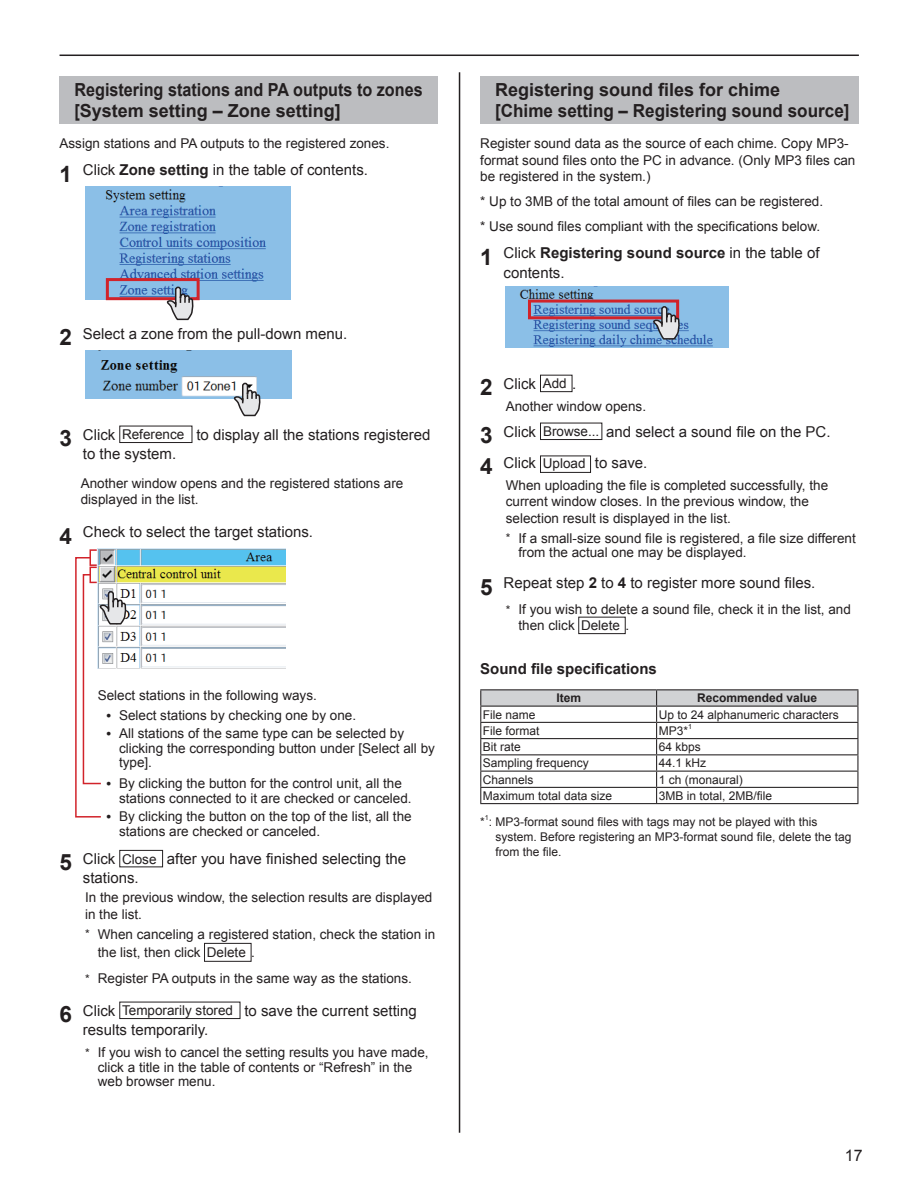
<style>
.page{position:relative;width:918px;height:1188px;background:#fff}
.page>*{position:absolute;margin:0;border:0;box-sizing:border-box;transform-origin:0 0}
.t1{font:700 22.5px "Arial";color:#231f20}
.t2{font:700 18px/21px "Arial";color:#231f20}
.t3{font:700 18px/21px "Arial";color:#231f20;scale:.9 1}
.t4{font:15.9px "Arial";color:#231f20}
.t5{font:15px/18.8px "Arial";color:#231f20}
.t6{font:700 15px "Arial";color:#231f20}
.t7{font:13.5px/16.5px "Arial";color:#231f20}
.t8{font:12px/26.4px "Arial";color:#231f20}
.t9{font:700 12px "Arial";color:#231f20}
.t10{font:7.05px "Arial";color:#231f20}
.s1{font-weight:700}
.s2{font-weight:700;font-size:22.5px}
.s3{font-size:13.5px}
.s4{font-size:15px}
.s5{font-size:12px}
.s6{font-weight:400}
</style>
<div class="page">
<hr style="left:60px;top:55px;width:799px;height:1px;background:#231f20">
<div style="left:60px;top:77px;width:378px;height:47px;background:#bcbdc0"></div>
<img style="left:85px;top:187px;width:206px;height:112px">
<img style="left:85px;top:351px;width:206px;height:48px">
<div style="left:120px;top:426px;width:72px;height:17px;border:1px solid #231f20"></div>
<img style="left:98px;top:549px;width:187px;height:119px">
<div style="left:120px;top:850px;width:43px;height:17px;border:1px solid #231f20"></div>
<div style="left:204px;top:943px;width:47px;height:19px;border:1px solid #231f20"></div>
<div style="left:120px;top:1002px;width:120px;height:17px;border:1px solid #231f20"></div>
<div style="left:480px;top:77px;width:378px;height:47px;background:#bcbdc0"></div>
<img style="left:506px;top:286px;width:222px;height:62px">
<div style="left:540px;top:375px;width:32px;height:17px;border:1px solid #231f20"></div>
<div style="left:540px;top:423px;width:62px;height:17px;border:1px solid #231f20"></div>
<div style="left:540px;top:456px;width:51px;height:17px;border:1px solid #231f20"></div>
<div style="left:579px;top:617px;width:46px;height:17px;border:1px solid #231f20"></div>
<hr style="left:480px;top:689px;width:177px;height:1px;background:#231f20">
<hr style="left:657px;top:689px;width:201px;height:1px;background:#231f20">
<svg style="left:480px;top:690px;width:378px;height:113px"></svg>
<hr style="left:480px;top:803px;width:378px;height:1px;background:#231f20">
<hr style="left:459px;top:72px;width:1px;height:1061px;background:#231f20">
<svg style="left:232px;top:382px;width:29px;height:35px"></svg>
<div style="left:106px;top:278px;width:94px;height:22px;border:3px solid #d1232a"></div>
<svg style="left:165px;top:286px;width:29px;height:35px"></svg>
<div style="left:528px;top:300px;width:151px;height:19px;border:3px solid #d1232a"></div>
<svg style="left:651px;top:305px;width:29px;height:43px"></svg>
<div style="left:90px;top:549px;width:8px;height:17px;border:2px solid #d1232a"></div>
<svg style="left:75px;top:556px;width:52px;height:262px"></svg>
<h2 class="t3" style="left:74px;top:79px;width:389px">Registering stations and PA outputs to zones [System setting – Zone setting]</h2>
<p class="t7" style="left:60px;top:135px;width:331px">Assign stations and PA outputs to the registered zones.</p>
<p class="t5" style="left:83px;top:161px;width:287px">Click <span class="s1">Zone setting</span> in the table of contents.</p>
<h1 class="t1" style="left:60px;top:161px;width:14px">1</h1>
<h1 class="t1" style="left:60px;top:325px;width:14px">2</h1>
<p class="t5" style="left:83px;top:324px;width:266px">Select a zone from the pull-down menu.</p>
<p class="t5" style="left:83px;top:425px;width:349px;text-indent:-23px"><span class="s2">3</span> Click <span class="s3">Reference</span> to display all the stations registered to the system.</p>
<p class="t7" style="left:81px;top:475px;width:324px;line-height:15.8px">Another window opens and the registered stations are displayed in the list.</p>
<p class="t5" style="left:83px;top:523px;width:232px">Check to select the target stations.</p>
<h1 class="t1" style="left:60px;top:523px;width:14px">4</h1>
<p class="t7" style="left:98px;top:687px;width:221px">Select stations in the following ways.</p>
<p class="t7" style="left:106px;top:707px;width:251px"><span class="s4">•</span> Select stations by checking one by one.</p>
<p class="t7" style="left:119px;top:726px;width:317px;line-height:14.7px;text-indent:-13px"><span class="s4">•</span> All stations of the same type can be selected by clicking the corresponding button under [Select all by type].</p>
<p class="t7" style="left:119px;top:776px;width:294px;line-height:15px;text-indent:-13px"><span class="s4">•</span> By clicking the button for the control unit, all the stations connected to it are checked or canceled.</p>
<p class="t7" style="left:119px;top:809px;width:294px;line-height:15px;text-indent:-13px"><span class="s4">•</span> By clicking the button on the top of the list, all the stations are checked or canceled.</p>
<p class="t5" style="left:83px;top:850px;width:325px;text-indent:-23px"><span class="s2">5</span> Click <span class="s3">Close</span> after you have finished selecting the stations.</p>
<p class="t7" style="left:85px;top:889px;width:349px">In the previous window, the selection results are displayed in the list.</p>
<p class="t7" style="left:98px;top:925px;width:339px;line-height:18px;text-indent:-13px"><span class="s5">*</span> When canceling a registered station, check the station in the list, then click Delete .</p>
<p class="t7" style="left:85px;top:970px;width:328px"><span class="s5">*</span> Register PA outputs in the same way as the stations.</p>
<p class="t5" style="left:83px;top:1001px;width:336px;text-indent:-23px"><span class="s2">6</span> Click <span class="s3">Temporarily stored</span> to save the current setting results temporarily.</p>
<p class="t7" style="left:98px;top:1045px;width:332px;line-height:14.4px;text-indent:-13px"><span class="s5">*</span> If you wish to cancel the setting results you have made, click a title in the table of contents or “Refresh” in the web browser menu.</p>
<h2 class="t2" style="left:495px;top:79px;width:356px">Registering sound files for chime<br>[Chime setting – Registering sound source]</h2>
<p class="t7" style="left:480px;top:135px;width:377px">Register sound data as the source of each chime. Copy MP3- format sound files onto the PC in advance. (Only MP3 files can be registered in the system.)</p>
<p class="t7" style="left:480px;top:189px;width:344px;line-height:25px">* Up to 3MB of the total amount of files can be registered. * Use sound files compliant with the specifications below.</p>
<p class="t6" style="left:504px;top:245px;width:317px"><span class="s6">Click</span> Registering sound source <span class="s6">in the table of</span></p>
<h1 class="t1" style="left:480px;top:244px;width:14px">1</h1>
<p class="t5" style="left:504px;top:264px;width:62px">contents.</p>
<p class="t5" style="left:480px;top:374px;width:98px"><span class="s2">2</span> Click <span class="s3">Add</span> .</p>
<p class="t7" style="left:506px;top:398px;width:142px">Another window opens.</p>
<p class="t5" style="left:480px;top:416px;width:352px;line-height:31.3px"><span class="s2">3</span> Click <span class="s3">Browse...</span> and select a sound file on the PC.<br><span class="s2">4</span> Click <span class="s3">Upload</span> to save.</p>
<p class="t7" style="left:506px;top:477px;width:324px">When uploading the file is completed successfully, the current window closes. In the previous window, the selection result is displayed in the list.</p>
<p class="t7" style="left:519px;top:531px;width:339px;line-height:14.4px;text-indent:-13px"><span class="s5">*</span> If a small-size sound file is registered, a file size different from the actual one may be displayed.</p>
<p class="t5" style="left:504px;top:574px;width:313px">Repeat step <span class="s1">2</span> to <span class="s1">4</span> to register more sound files.</p>
<h1 class="t1" style="left:480px;top:574px;width:14px">5</h1>
<p class="t7" style="left:519px;top:602px;width:334px;line-height:15.9px;text-indent:-13px"><span class="s5">*</span> If you wish to delete a sound file, check it in the list, and then click Delete .</p>
<p class="t6" style="left:480px;top:661px;width:178px">Sound file specifications</p>
<p class="t9" style="left:556px;top:691px;width:26px">Item</p>
<p class="t9" style="left:697px;top:691px;width:122px">Recommended value</p>
<p class="t8" style="left:483px;top:701px;width:54px">File name</p>
<p class="t8" style="left:659px;top:701px;width:182px">Up to 24 alphanumeric characters</p>
<p class="t8" style="left:483px;top:717px;width:58px">File format</p>
<p class="t8" style="left:659px;top:717px;width:31px">MP3*</p>
<p class="t10" style="left:688px;top:723px;width:5px">1</p>
<p class="t8" style="left:483px;top:734px;width:40px">Bit rate</p>
<p class="t8" style="left:659px;top:734px;width:44px">64 kbps</p>
<p class="t8" style="left:483px;top:750px;width:108px">Sampling frequency</p>
<p class="t8" style="left:659px;top:750px;width:49px">44.1 kHz</p>
<p class="t8" style="left:483px;top:766px;width:52px">Channels</p>
<p class="t8" style="left:659px;top:766px;width:86px">1 ch (monaural)</p>
<p class="t8" style="left:483px;top:782px;width:131px">Maximum total data size</p>
<p class="t8" style="left:480px;top:782px;width:339px;text-indent:178px">3MB in total, 2MB/file<br>* : MP3-format sound files with tags may not be played with this</p>
<p class="t10" style="left:485px;top:814px;width:5px">1</p>
<p class="t8" style="left:495px;top:829px;width:358px;line-height:15.1px">system. Before registering an MP3-format sound file, delete the tag from the file.</p>
<p class="t4" style="left:845px;top:1147px;width:19px">17</p>
</div>
